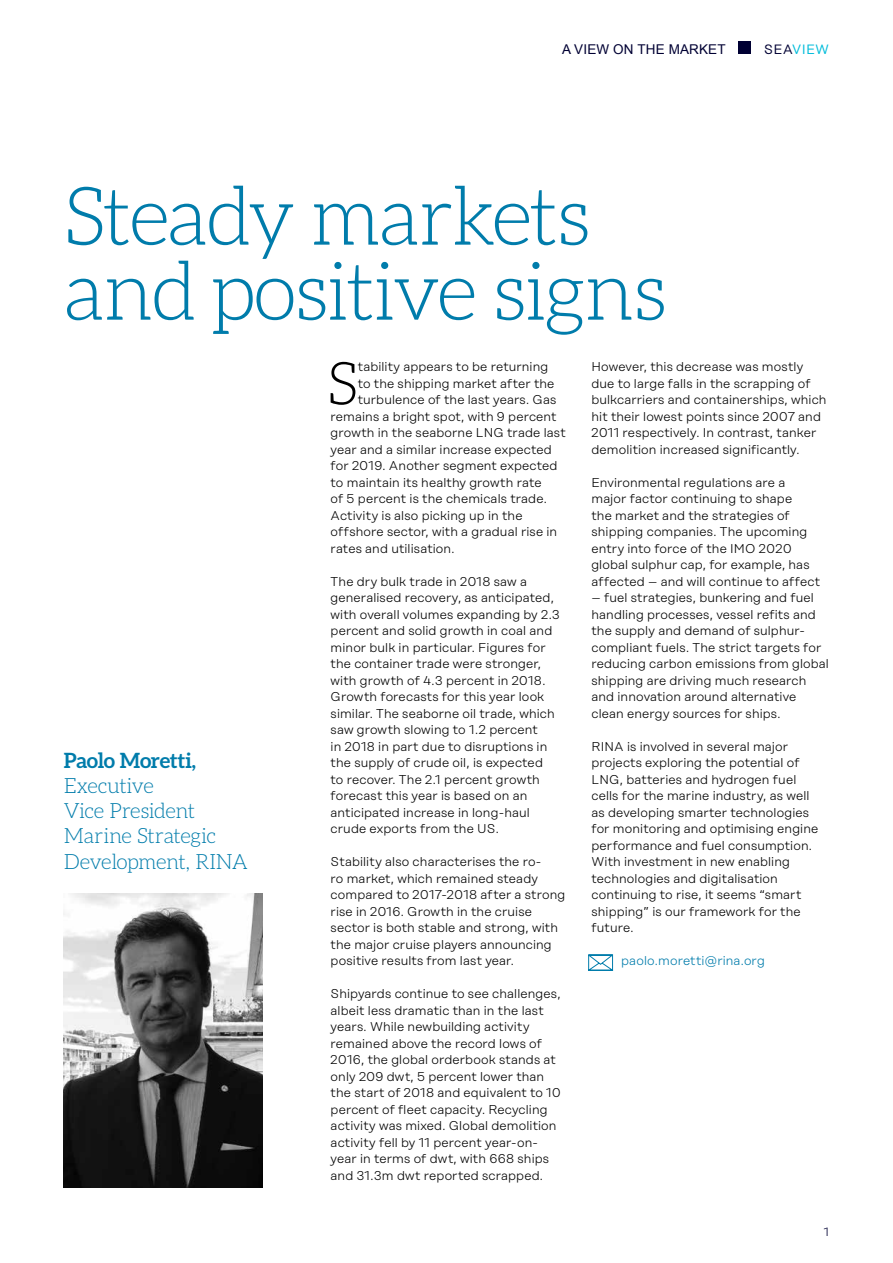
<style>
.page{position:relative;width:893px;height:1263px;background:#fff}
.page>*{position:absolute;margin:0;border:0;box-sizing:border-box;transform-origin:0 0}
.t1{font:300 81px/75px "Aleo";letter-spacing:-.03em;color:#007cab}
.t2{font:300 59.4px "Aleo";color:#000}
.t3{font:300 21px/25.2px "Aleo";letter-spacing:-.02em;color:#007cab}
.t4{font:700 21px "Aleo";letter-spacing:-.015em;color:#007cab}
.t5{font:13.5px "Arial";letter-spacing:.01em;color:#003}
.t6{font:13.5px "Rational Display";letter-spacing:.01em;color:#00bcda}
.t7{font:300 12.75px/16.5px "Rational Display";letter-spacing:.01em;color:#000}
.t8{font:300 12.75px "Rational Display";letter-spacing:.01em;color:#007cab}
.t9{font:300 12px "Rational Display";color:#003}
.s1{color:#003}
</style>
<div class="page">
<img style="left:64px;top:894px;width:199px;height:293px">
<svg style="left:588px;top:954px;width:25px;height:17px"></svg>
<div style="left:738px;top:41px;width:13px;height:13px;background:#003"></div>
<p class="t5" style="left:562px;top:41px;width:165px">A VIEW ON THE MARKET</p>
<p class="t6" style="left:764px;top:42px;width:67px"><span class="s1">SEA</span>VIEW</p>
<h1 class="t1" style="left:64px;top:178px;width:605px">Steady markets and positive signs</h1>
<h3 class="t4" style="left:64px;top:748px;width:134px">Paolo Moretti,</h3>
<h3 class="t3" style="left:64px;top:773px;width:186px">Executive<br>Vice President<br>Marine Strategic<br>Development, RINA</h3>
<h2 class="t2" style="left:327px;top:351px;width:32px">S</h2>
<p class="t7" style="left:358px;top:359px;width:192px">tability appears to be returning</p>
<p class="t7" style="left:358px;top:375px;width:198px">to the shipping market after the</p>
<p class="t7" style="left:358px;top:392px;width:200px">turbulence of the last years. Gas</p>
<p class="t7" style="left:331px;top:408px;width:227px">remains a bright spot, with 9 percent</p>
<p class="t7" style="left:331px;top:425px;width:237px">growth in the seaborne LNG trade last</p>
<p class="t7" style="left:331px;top:441px;width:223px">year and a similar increase expected</p>
<p class="t7" style="left:331px;top:458px;width:228px">for 2019. Another segment expected</p>
<p class="t7" style="left:331px;top:474px;width:212px">to maintain its healthy growth rate</p>
<p class="t7" style="left:331px;top:491px;width:218px">of 5 percent is the chemicals trade.</p>
<p class="t7" style="left:331px;top:507px;width:193px">Activity is also picking up in the</p>
<p class="t7" style="left:331px;top:524px;width:228px">offshore sector, with a gradual rise in</p>
<p class="t7" style="left:331px;top:540px;width:125px">rates and utilisation.</p>
<p class="t7" style="left:331px;top:573px;width:231px">The dry bulk trade in 2018 saw a generalised recovery, as anticipated, with overall volumes expanding by 2.3 percent and solid growth in coal and minor bulk in particular. Figures for the container trade were stronger, with growth of 4.3 percent in 2018.<br>Growth forecasts for this year look similar. The seaborne oil trade, which saw growth slowing to 1.2 percent<br>in 2018 in part due to disruptions in the supply of crude oil, is expected<br>to recover. The 2.1 percent growth forecast this year is based on an anticipated increase in long-haul crude exports from the US.</p>
<p class="t7" style="left:331px;top:854px;width:236px">Stability also characterises the ro-<br>ro market, which remained steady compared to 2017-2018 after a strong rise in 2016. Growth in the cruise sector is both stable and strong, with the major cruise players announcing positive results from last year.</p>
<p class="t7" style="left:331px;top:986px;width:232px">Shipyards continue to see challenges, albeit less dramatic than in the last years. While newbuilding activity remained above the record lows of 2016, the global orderbook stands at only 209 dwt, 5 percent lower than the start of 2018 and equivalent to 10 percent of fleet capacity. Recycling activity was mixed. Global demolition activity fell by 11 percent year-on&shy;year in terms of dwt, with 668 ships and 31.3m dwt reported scrapped.</p>
<p class="t7" style="left:591px;top:359px;width:237px">However, this decrease was mostly due to large falls in the scrapping of bulkcarriers and containerships, which hit their lowest points since 2007 and 2011 respectively. In contrast, tanker demolition increased significantly.</p>
<p class="t7" style="left:591px;top:474px;width:230px">Environmental regulations are a major factor continuing to shape<br>the market and the strategies of shipping companies. The upcoming entry into force of the IMO 2020 global sulphur cap, for example, has affected – and will continue to affect</p>
<p class="t7" style="left:591px;top:590px;width:239px">– fuel strategies, bunkering and fuel handling processes, vessel refits and the supply and demand of sulphur&shy;compliant fuels. The strict targets for reducing carbon emissions from global shipping are driving much research and innovation around alternative clean energy sources for ships.</p>
<p class="t7" style="left:591px;top:738px;width:228px">RINA is involved in several major projects exploring the potential of<br>LNG, batteries and hydrogen fuel cells for the marine industry, as well as developing smarter technologies for monitoring and optimising engine performance and fuel consumption.<br>With investment in new enabling technologies and digitalisation continuing to rise, it seems “smart shipping” is our framework for the future.</p>
<p class="t8" style="left:621px;top:954px;width:145px">paolo.moretti@rina.org</p>
<p class="t9" style="left:824px;top:1225px;width:7px">1</p>
</div>
